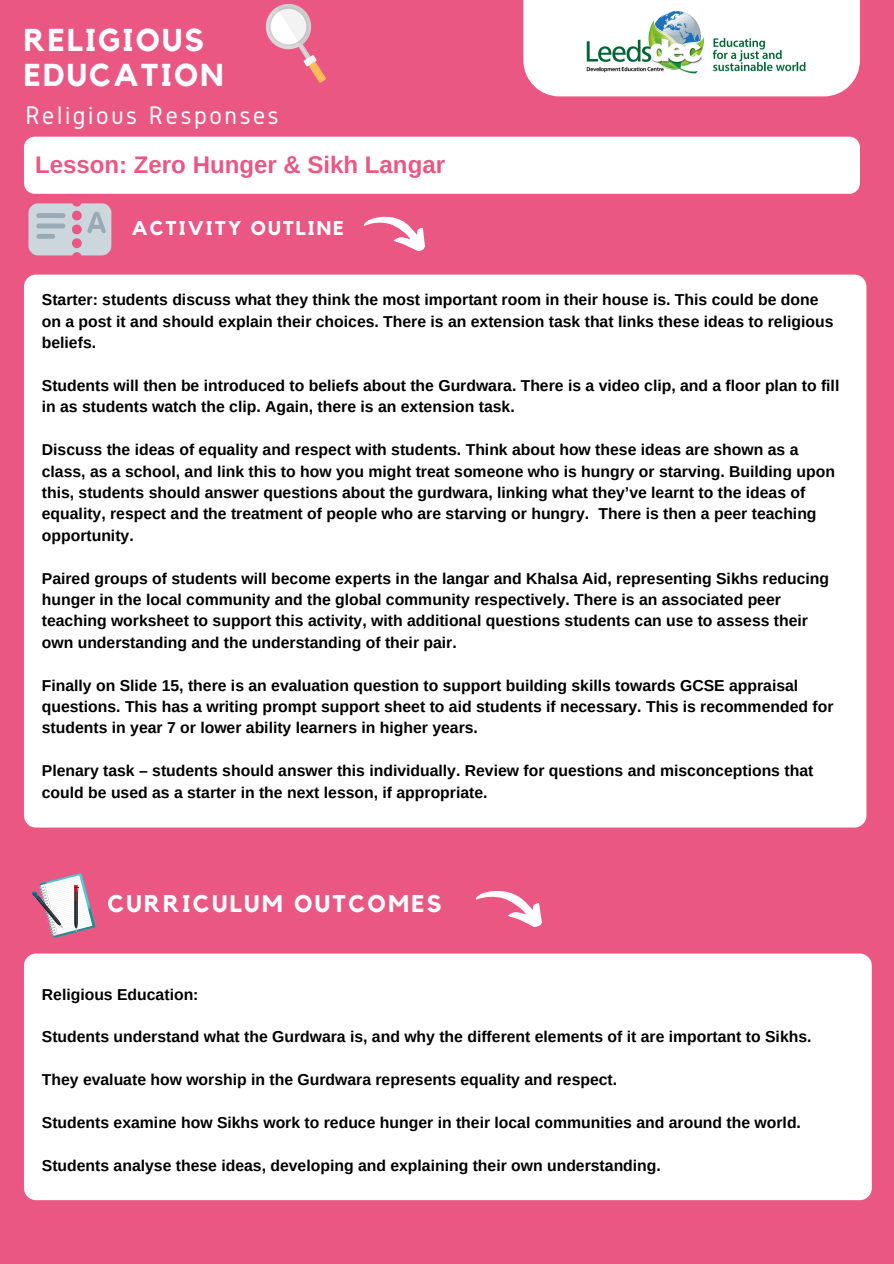
<style>
.page{position:relative;width:894px;height:1264px;background:#fff}
.page>*{position:absolute;margin:0;border:0;box-sizing:border-box;transform-origin:0 0}
.t1{font:700 31.5px/35px "Kollektif";letter-spacing:.07em;color:#fff}
.t2{font:26.55px "Gidole";letter-spacing:.1em;color:#fff}
.t3{font:700 24px "Arimo";color:#ea5783}
.t4{font:700 24px "Kollektif";letter-spacing:.1em;color:#fff}
.t5{font:700 19.8px "Kollektif";letter-spacing:.1em;color:#fff}
.t6{font:700 15.75px/21.5px "Arimo";color:#000}
</style>
<div class="page">
<div style="left:0;top:0;width:893px;height:1263px;background:#ea5783"></div>
<div style="left:523px;top:0;width:336px;height:96px;background:#fff"></div>
<div style="left:24px;top:274px;width:842px;height:553px;background:#fff;border-radius:12px"></div>
<img style="left:577px;top:10px;width:235px;height:67px">
<div style="left:24px;top:137px;width:835px;height:57px;background:#fff;border-radius:11px"></div>
<svg style="left:24px;top:184px;width:108px;height:101px"></svg>
<svg style="left:364px;top:216px;width:61px;height:36px"></svg>
<svg style="left:266px;top:4px;width:60px;height:79px"></svg>
<svg style="left:32px;top:873px;width:63px;height:64px"></svg>
<svg style="left:476px;top:891px;width:66px;height:36px"></svg>
<div style="left:24px;top:953px;width:847px;height:247px;background:#fff;border-radius:12px"></div>
<h1 class="t1" style="left:24px;top:24px;width:201px">RELIGIOUS<br>EDUCATION</h1>
<h2 class="t2" style="left:25px;top:100px;width:255px">Religious Responses</h2>
<h3 class="t3" style="left:35px;top:151px;width:411px">Lesson: Zero Hunger &amp; Sikh Langar</h3>
<p class="t5" style="left:132px;top:219px;width:213px">ACTIVITY OUTLINE</p>
<p class="t6" style="left:42px;top:289px;width:792px">Starter: students discuss what they think the most important room in their house is. This could be done on a post it and should explain their choices. There is an extension task that links these ideas to religious beliefs.</p>
<p class="t6" style="left:42px;top:375px;width:798px">Students will then be introduced to beliefs about the Gurdwara. There is a video clip, and a floor plan to fill in as students watch the clip. Again, there is an extension task.</p>
<p class="t6" style="left:42px;top:439px;width:794px">Discuss the ideas of equality and respect with students. Think about how these ideas are shown as a class, as a school, and link this to how you might treat someone who is hungry or starving. Building upon this, students should answer questions about the gurdwara, linking what they’ve learnt to the ideas of equality, respect and the treatment of people who are starving or hungry. There is then a peer teaching opportunity.</p>
<p class="t6" style="left:42px;top:567px;width:788px">Paired groups of students will become experts in the langar and Khalsa Aid, representing Sikhs reducing hunger in the local community and the global community respectively. There is an associated peer teaching worksheet to support this activity, with additional questions students can use to assess their own understanding and the understanding of their pair.</p>
<p class="t6" style="left:42px;top:674px;width:792px">Finally on Slide 15, there is an evaluation question to support building skills towards GCSE appraisal questions. This has a writing prompt support sheet to aid students if necessary. This is recommended for students in year 7 or lower ability learners in higher years.</p>
<p class="t6" style="left:42px;top:760px;width:772px">Plenary task – students should answer this individually. Review for questions and misconceptions that could be used as a starter in the next lesson, if appropriate.</p>
<h3 class="t4" style="left:107px;top:892px;width:335px">CURRICULUM OUTCOMES</h3>
<p class="t6" style="left:42px;top:983px;width:158px">Religious Education:</p>
<p class="t6" style="left:42px;top:1026px;width:771px">Students understand what the Gurdwara is, and why the different elements of it are important to Sikhs.</p>
<p class="t6" style="left:42px;top:1069px;width:576px">They evaluate how worship in the Gurdwara represents equality and respect.</p>
<p class="t6" style="left:42px;top:1111px;width:760px">Students examine how Sikhs work to reduce hunger in their local communities and around the world.</p>
<p class="t6" style="left:42px;top:1154px;width:620px">Students analyse these ideas, developing and explaining their own understanding.</p>
</div>
